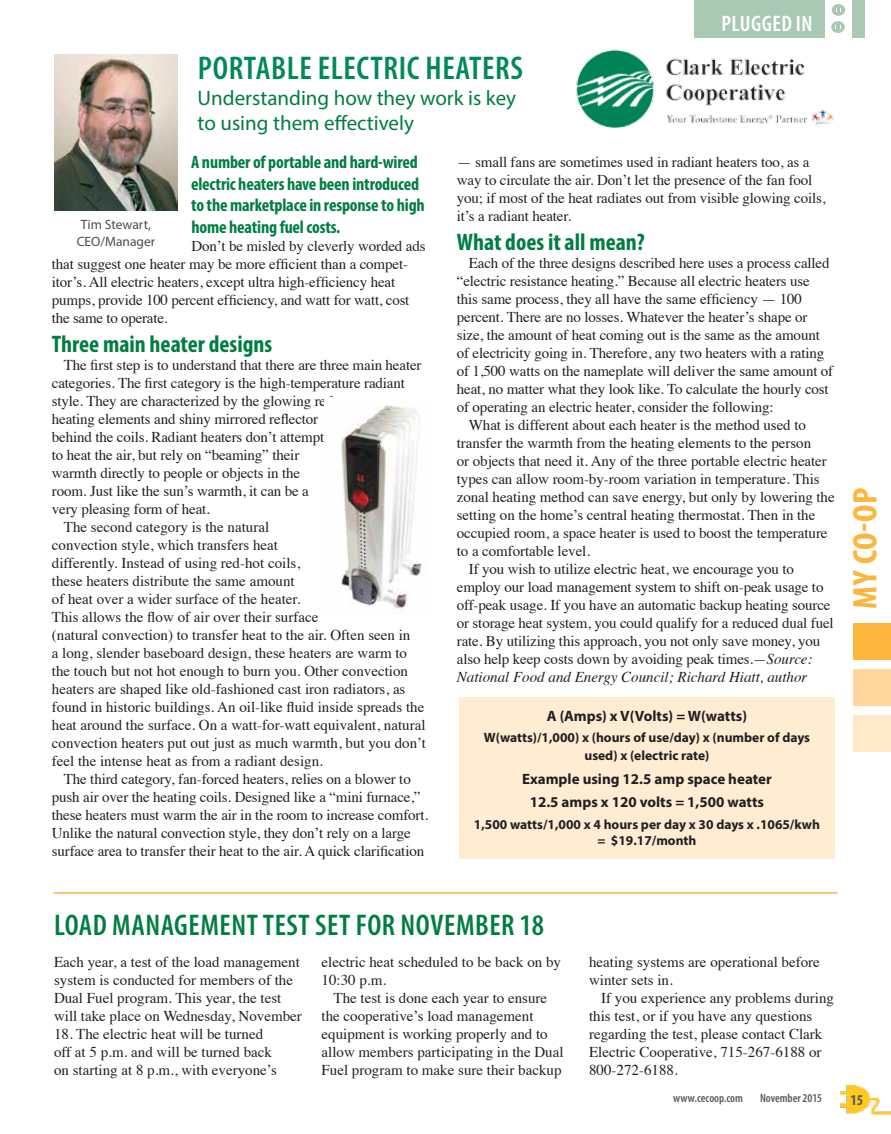
<style>
.page{position:relative;width:891px;height:1134px;background:#fff}
.page>*{position:absolute;margin:0;border:0;box-sizing:border-box;transform-origin:0 0}
.t1{font:700 condensed 34.2px "Myriad Pro";color:#fcb53d;scale:1.05 1}
.t2{font:600 condensed 33px "Myriad Pro";letter-spacing:.02em;color:#018956}
.t3{font:600 condensed 30px "Myriad Pro";letter-spacing:.02em;color:#007d43}
.t4{font:700 condensed 24px "Myriad Pro";color:#007d43}
.t5{font:600 condensed 22.5px "Myriad Pro";letter-spacing:.02em;color:#fff}
.t6{font:21px/25.2px "Myriad Pro";color:#007d43}
.t7{font:700 condensed 18px/21.6px "Myriad Pro";letter-spacing:-.01em;color:#007d43}
.t8{font:15px/18px "Times";letter-spacing:-.01em;color:#231f20}
.t9{font:700 15px/23.4px "Myriad Pro";color:#231f20;text-align:center}
.t10{font:italic 15px "Times";color:#231f20}
.t11{font:700 condensed 15px "Myriad Pro";color:#58595b}
.t12{font:700 13.5px/18px "Myriad Pro";color:#231f20;text-align:center}
.t13{font:13.5px/16.2px "Myriad Pro";color:#4d4d4f;text-align:center}
.t14{font:600 condensed 12px "Myriad Pro";color:#58595b}
.s1{font-style:italic}
</style>
<div class="page">
<div style="left:459px;top:697px;width:376px;height:161px;background:#ffedd3"></div>
<img style="left:840px;top:1085px;width:51px;height:30px">
<div style="left:694px;top:0;width:170px;height:37px;background:#aac9b4"></div>
<div style="left:825px;top:0;width:27px;height:38px;background:#fff"></div>
<div style="left:832px;top:4px;width:13px;height:12px;background:#aac9b4;border-radius:50%"></div>
<div style="left:831px;top:21px;width:14px;height:12px;background:#aac9b4;border-radius:50%"></div>
<div style="left:854px;top:623px;width:37px;height:37px;background:#fcb53d"></div>
<div style="left:854px;top:669px;width:37px;height:37px;background:#ffd79c"></div>
<div style="left:854px;top:715px;width:37px;height:37px;background:#ffe9ca"></div>
<img style="left:576px;top:49px;width:258px;height:79px">
<img style="left:54px;top:54px;width:124px;height:157px">
<hr style="left:53px;top:892px;width:785px;height:2px;background:#fcb53d">
<img style="left:341px;top:405px;width:81px;height:204px">
<h2 class="t2" style="left:198px;top:47px;width:327px">PORTABLE ELECTRIC HEATERS</h2>
<h3 class="t6" style="left:198px;top:85px;width:320px">Understanding how they work is key to using them effectively</h3>
<h3 class="t5" style="left:722px;top:9px;width:93px">PLUGGED IN</h3>
<p class="t7" style="left:191px;top:151px;width:235px">A number of portable and hard-wired electric heaters have been introduced to the marketplace in response to high home heating fuel costs.</p>
<p class="t8" style="left:52px;top:235px;width:375px;text-indent:140px">Don’t be misled by cleverly worded ads that suggest one heater may be more efficient than a compet&shy;itor’s. All electric heaters, except ultra high-efficiency heat pumps, provide 100 percent efficiency, and watt for watt, cost the same to operate.</p>
<h3 class="t4" style="left:52px;top:329px;width:222px">Three main heater designs</h3>
<p class="t8" style="left:64px;top:354px;width:359px">The first step is to understand that there are three main heater</p>
<p class="t8" style="left:52px;top:372px;width:355px">categories. The first category is the high-temperature radiant</p>
<p class="t8" style="left:52px;top:390px;width:283px">style. They are characterized by the glowing red</p>
<p class="t8" style="left:52px;top:408px;width:268px">heating elements and shiny mirrored reflector</p>
<p class="t8" style="left:52px;top:426px;width:274px">behind the coils. Radiant heaters don’t attempt</p>
<p class="t8" style="left:52px;top:444px;width:249px">to heat the air, but rely on “beaming” their</p>
<p class="t8" style="left:52px;top:462px;width:250px">warmth directly to people or objects in the</p>
<p class="t8" style="left:52px;top:480px;width:259px">room. Just like the sun’s warmth, it can be a</p>
<p class="t8" style="left:52px;top:498px;width:160px">very pleasing form of heat.</p>
<p class="t8" style="left:64px;top:516px;width:207px">The second category is the natural</p>
<p class="t8" style="left:52px;top:534px;width:228px">convection style, which transfers heat</p>
<p class="t8" style="left:52px;top:552px;width:250px">differently. Instead of using red-hot coils,</p>
<p class="t8" style="left:52px;top:570px;width:244px">these heaters distribute the same amount</p>
<p class="t8" style="left:52px;top:588px;width:250px">of heat over a wider surface of the heater.</p>
<p class="t8" style="left:52px;top:606px;width:268px">This allows the flow of air over their surface</p>
<p class="t8" style="left:52px;top:624px;width:360px">(natural convection) to transfer heat to the air. Often seen in</p>
<p class="t8" style="left:52px;top:642px;width:357px">a long, slender baseboard design, these heaters are warm to</p>
<p class="t8" style="left:52px;top:660px;width:358px">the touch but not hot enough to burn you. Other convection</p>
<p class="t8" style="left:52px;top:678px;width:355px">heaters are shaped like old-fashioned cast iron radiators, as</p>
<p class="t8" style="left:52px;top:696px;width:374px">found in historic buildings. An oil-like fluid inside spreads the</p>
<p class="t8" style="left:52px;top:714px;width:375px">heat around the surface. On a watt-for-watt equivalent, natural</p>
<p class="t8" style="left:52px;top:732px;width:376px">convection heaters put out just as much warmth, but you don’t</p>
<p class="t8" style="left:52px;top:750px;width:273px">feel the intense heat as from a radiant design.</p>
<p class="t8" style="left:64px;top:768px;width:348px">The third category, fan-forced heaters, relies on a blower to</p>
<p class="t8" style="left:52px;top:786px;width:370px">push air over the heating coils. Designed like a “mini furnace,”</p>
<p class="t8" style="left:52px;top:804px;width:378px">these heaters must warm the air in the room to increase comfort.</p>
<p class="t8" style="left:52px;top:822px;width:360px">Unlike the natural convection style, they don’t rely on a large</p>
<p class="t8" style="left:52px;top:840px;width:374px">surface area to transfer their heat to the air. A quick clarification</p>
<p class="t13" style="left:77px;top:217px;width:80px">Tim Stewart,<br>CEO/Manager</p>
<p class="t8" style="left:457px;top:152px;width:370px">— small fans are sometimes used in radiant heaters too, as a way to circulate the air. Don’t let the presence of the fan fool you; if most of the heat radiates out from visible glowing coils, it’s a radiant heater.</p>
<h3 class="t4" style="left:457px;top:227px;width:190px">What does it all mean?</h3>
<p class="t8" style="left:469px;top:253px;width:362px">Each of the three designs described here uses a process called</p>
<p class="t8" style="left:457px;top:271px;width:355px">“electric resistance heating.” Because all electric heaters use</p>
<p class="t8" style="left:457px;top:289px;width:347px">this same process, they all have the same efficiency — 100</p>
<p class="t8" style="left:457px;top:307px;width:352px">percent. There are no losses. Whatever the heater’s shape or</p>
<p class="t8" style="left:457px;top:325px;width:365px">size, the amount of heat coming out is the same as the amount</p>
<p class="t8" style="left:457px;top:343px;width:369px">of electricity going in. Therefore, any two heaters with a rating</p>
<p class="t8" style="left:457px;top:361px;width:378px">of 1,500 watts on the nameplate will deliver the same amount of</p>
<p class="t8" style="left:457px;top:379px;width:373px">heat, no matter what they look like. To calculate the hourly cost</p>
<p class="t8" style="left:457px;top:397px;width:318px">of operating an electric heater, consider the following:</p>
<p class="t8" style="left:469px;top:415px;width:339px">What is different about each heater is the method used to</p>
<p class="t8" style="left:457px;top:433px;width:356px">transfer the warmth from the heating elements to the person</p>
<p class="t8" style="left:457px;top:451px;width:372px">or objects that need it. Any of the three portable electric heater</p>
<p class="t8" style="left:457px;top:469px;width:364px">types can allow room-by-room variation in temperature. This</p>
<p class="t8" style="left:457px;top:487px;width:379px">zonal heating method can save energy, but only by lowering the</p>
<p class="t8" style="left:457px;top:505px;width:360px">setting on the home’s central heating thermostat. Then in the</p>
<p class="t8" style="left:457px;top:523px;width:372px">occupied room, a space heater is used to boost the temperature</p>
<p class="t8" style="left:457px;top:541px;width:135px">to a comfortable level.</p>
<p class="t8" style="left:469px;top:559px;width:327px">If you wish to utilize electric heat, we encourage you to</p>
<p class="t8" style="left:457px;top:577px;width:368px">employ our load management system to shift on-peak usage to</p>
<p class="t8" style="left:457px;top:595px;width:375px">off-peak usage. If you have an automatic backup heating source</p>
<p class="t8" style="left:457px;top:613px;width:378px">or storage heat system, you could qualify for a reduced dual fuel</p>
<p class="t8" style="left:457px;top:631px;width:365px">rate. By utilizing this approach, you not only save money, you</p>
<p class="t8" style="left:457px;top:649px;width:357px">also help keep costs down by avoiding peak times.<span class="s1">—Source:</span></p>
<p class="t10" style="left:457px;top:664px;width:352px">National Food and Energy Council; Richard Hiatt, author</p>
<p class="t9" style="left:547px;top:704px;width:202px">A (Amps) x V(Volts) = W(watts)</p>
<p class="t12" style="left:484px;top:728px;width:328px">W(watts)/1,000) x (hours of use/day) x (number of days used) x (electric rate)</p>
<p class="t9" style="left:522px;top:767px;width:251px">Example using 12.5 amp space heater<br>12.5 amps x 120 volts = 1,500 watts</p>
<p class="t12" style="left:474px;top:816px;width:348px;line-height:16.2px">1,500 watts/1,000 x 4 hours per day x 30 days x .1065/kwh = $19.17/month</p>
<h1 class="t1" style="left:844px;top:609px;width:117px;rotate:-90deg">MY CO-OP</h1>
<h3 class="t3" style="left:54px;top:907px;width:491px">LOAD MANAGEMENT TEST SET FOR NOVEMBER 18</h3>
<p class="t8" style="left:54px;top:951px;width:249px">Each year, a test of the load management system is conducted for members of the Dual Fuel program. This year, the test will take place on Wednesday, November</p>
<p class="t8" style="left:54px;top:1023px;width:224px">18. The electric heat will be turned off at 5 p.m. and will be turned back on starting at 8 p.m., with everyone’s</p>
<p class="t8" style="left:322px;top:951px;width:241px">electric heat scheduled to be back on by<br>10:30 p.m.</p>
<p class="t8" style="left:322px;top:987px;width:244px;text-indent:12px">The test is done each year to ensure the cooperative’s load management equipment is working properly and to allow members participating in the Dual Fuel program to make sure their backup</p>
<p class="t8" style="left:589px;top:951px;width:232px">heating systems are operational before winter sets in.</p>
<p class="t8" style="left:589px;top:987px;width:246px;text-indent:12px">If you experience any problems during this test, or if you have any questions regarding the test, please contact Clark Electric Cooperative, 715-267-6188 or 800-272-6188.</p>
<p class="t14" style="left:673px;top:1091px;width:71px">www.cecoop.com</p>
<p class="t14" style="left:760px;top:1091px;width:64px">November 2015</p>
<p class="t11" style="left:850px;top:1090px;width:14px">15</p>
</div>
